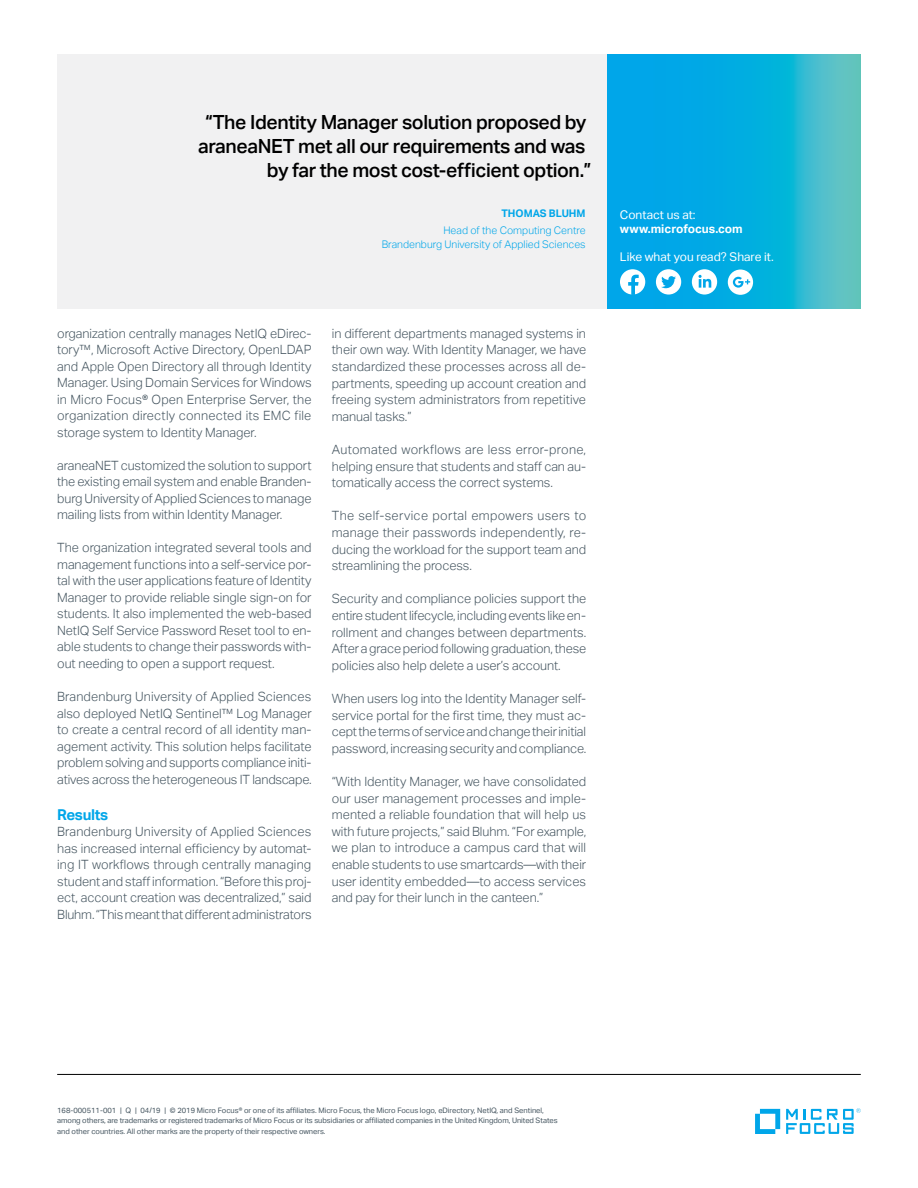
<style>
.page{position:relative;width:918px;height:1188px;background:#fff}
.page>*{position:absolute;margin:0;border:0;box-sizing:border-box;transform-origin:0 0}
.t1{font:500 19.5px/24px "Aktiv Grotesk";letter-spacing:-.02em;color:#000;text-align:right}
.t2{font:700 15px "Aktiv Grotesk";letter-spacing:-.02em;color:#00a6e9}
.t3{font:300 12.75px/16.5px "Aktiv Grotesk";letter-spacing:-.005em;color:#455560;text-align:justify}
.t4{font:12px "Aktiv Grotesk";color:#fff}
.t5{font:700 12px "Aktiv Grotesk";color:#fff}
.t6{font:300 10.5px/14.2px "Aktiv Grotesk";color:#00a6e9;text-align:right}
.t7{font:700 10.5px "Aktiv Grotesk";color:#00a6e9}
.t8{font:7.5px/10.5px "Aktiv Grotesk";letter-spacing:-.005em;color:#455560}
</style>
<div class="page">
<hr style="left:57px;top:1074px;width:804px;height:1px;background:#000">
<svg style="left:755px;top:1109px;width:25px;height:25px"></svg>
<svg style="left:786px;top:1108px;width:75px;height:26px"></svg>
<svg style="left:607px;top:54px;width:254px;height:254px;background:#15b0dc"></svg>
<div style="left:57px;top:54px;width:550px;height:254px;background:#f1f1f2"></div>
<div style="left:620px;top:269px;width:25px;height:26px;background:#fff;border-radius:50%"></div>
<svg style="left:628px;top:275px;width:11px;height:20px"></svg>
<div style="left:656px;top:269px;width:25px;height:26px;background:#fff;border-radius:50%"></div>
<svg style="left:661px;top:276px;width:15px;height:12px"></svg>
<div style="left:692px;top:269px;width:25px;height:26px;background:#fff;border-radius:50%"></div>
<svg style="left:699px;top:275px;width:12px;height:13px"></svg>
<div style="left:728px;top:270px;width:25px;height:25px;background:#fff;border-radius:13px"></div>
<svg style="left:733px;top:277px;width:17px;height:11px"></svg>
<h1 class="t1" style="left:198px;top:110px;width:395px">“The Identity Manager solution proposed by araneaNET met all our requirements and was by far the most cost-efficient option.”</h1>
<p class="t7" style="left:501px;top:207px;width:23px">Thomas</p>
<p class="t7" style="left:549px;top:207px;width:37px">Bluhm</p>
<p class="t6" style="left:382px;top:223px;width:205px">Head of the Computing Centre<br>Brandenburg University of Applied Sciences</p>
<p class="t3" style="left:57px;top:325px;width:256px">organization centrally manages NetIQ eDirec&shy;tory™, Microsoft Active Directory, OpenLDAP and Apple Open Directory all through Identity Manager. Using Domain Services for Windows in Micro Focus® Open Enterprise Server, the organization directly connected its EMC file storage system to Identity Manager.</p>
<p class="t3" style="left:57px;top:457px;width:256px">araneaNET customized the solution to support the existing email system and enable Branden&shy;burg University of Applied Sciences to manage mailing lists from within Identity Manager.</p>
<p class="t3" style="left:57px;top:540px;width:256px">The organization integrated several tools and management functions into a self-service por&shy;tal with the user applications feature of Identity Manager to provide reliable single sign-on for students. It also implemented the web-based NetIQ Self Service Password Reset tool to en&shy;able students to change their passwords with&shy;out needing to open a support request.</p>
<p class="t3" style="left:57px;top:688px;width:256px">Brandenburg University of Applied Sciences also deployed NetIQ Sentinel™ Log Manager to create a central record of all identity man&shy;agement activity. This solution helps facilitate problem solving and supports compliance initi&shy;atives across the heterogeneous IT landscape.</p>
<p class="t2" style="left:57px;top:806px;width:53px">Results</p>
<p class="t3" style="left:57px;top:824px;width:256px">Brandenburg University of Applied Sciences has increased internal efficiency by automat&shy;ing IT workflows through centrally managing student and staff information. “Before this proj&shy;ect, account creation was decentralized,” said Bluhm. “This meant that different administrators</p>
<p class="t3" style="left:332px;top:325px;width:256px">in different departments managed systems in their own way. With Identity Manager, we have standardized these processes across all de&shy;partments, speeding up account creation and freeing system administrators from repetitive manual tasks.”</p>
<p class="t3" style="left:332px;top:441px;width:256px">Automated workflows are less error-prone, helping ensure that students and staff can au&shy;tomatically access the correct systems.</p>
<p class="t3" style="left:332px;top:508px;width:256px">The self-service portal empowers users to manage their passwords independently, re&shy;ducing the workload for the support team and streamlining the process.</p>
<p class="t3" style="left:332px;top:591px;width:256px">Security and compliance policies support the entire student lifecycle, including events like en&shy;rollment and changes between departments.<br>After a grace period following graduation, these policies also help delete a user’s account.</p>
<p class="t3" style="left:332px;top:690px;width:256px">When users log into the Identity Manager self&shy;service portal for the first time, they must ac&shy;cept the terms of service and change their initial password, increasing security and compliance.</p>
<p class="t3" style="left:332px;top:773px;width:256px">“With Identity Manager, we have consolidated our user management processes and imple&shy;mented a reliable foundation that will help us with future projects,” said Bluhm. “For example, we plan to introduce a campus card that will enable students to use smartcards—with their user identity embedded—to access services and pay for their lunch in the canteen.”</p>
<p class="t4" style="left:620px;top:207px;width:77px">Contact us at:</p>
<p class="t5" style="left:620px;top:222px;width:124px">www.microfocus.com</p>
<p class="t4" style="left:620px;top:250px;width:155px">Like what you read? Share it.</p>
<p class="t8" style="left:57px;top:1105px;width:502px">168-000511-001 | Q | 04/19 | © 2019 Micro Focus® or one of its affiliates. Micro Focus, the Micro Focus logo, eDirectory, NetIQ, and Sentinel, among others, are trademarks or registered trademarks of Micro Focus or its subsidiaries or affiliated companies in the United Kingdom, United States and other countries. All other marks are the property of their respective owners.</p>
</div>
